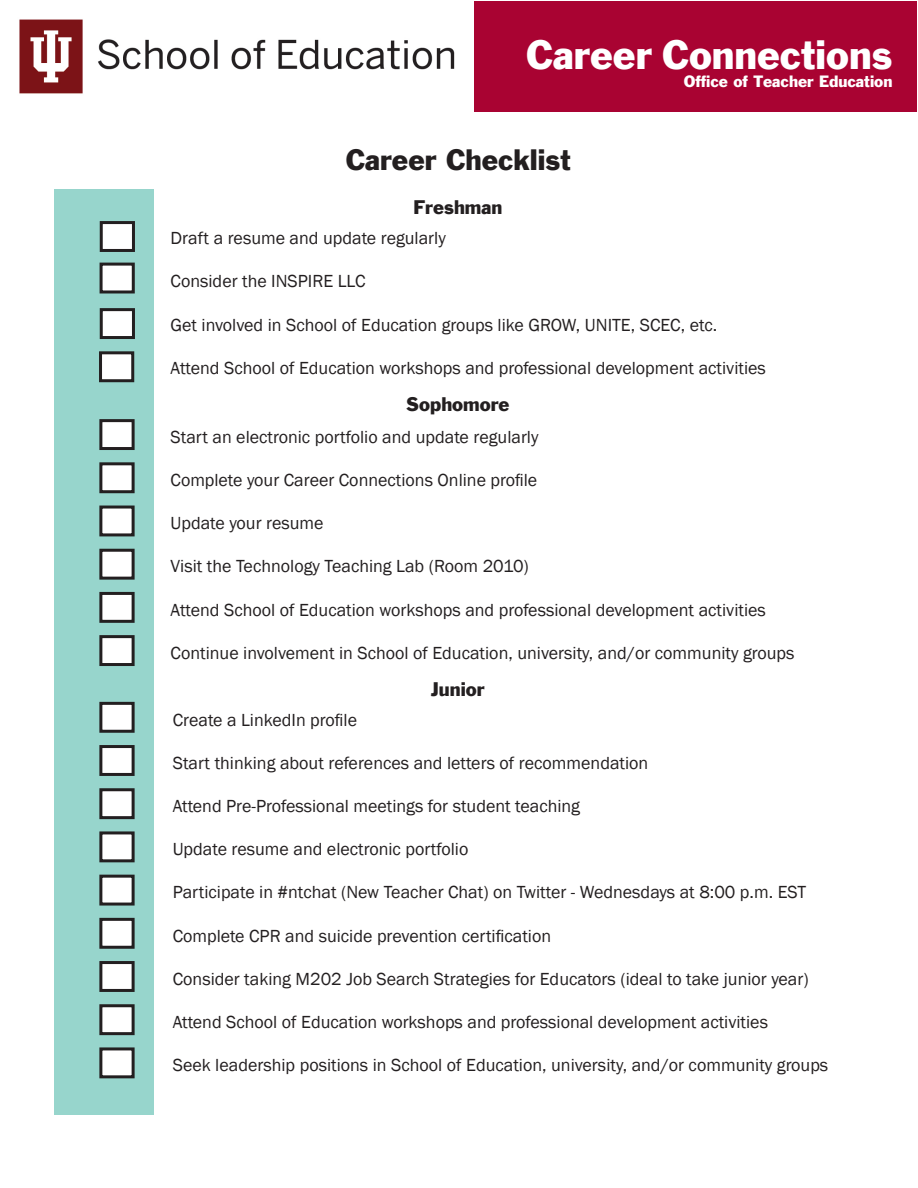
<style>
.page{position:relative;width:918px;height:1188px;background:#fff}
.page>*{position:absolute;margin:0;border:0;box-sizing:border-box;transform-origin:0 0}
.t1{font:37.5px "Franklin Gothic";color:#fff}
.t2{font:27px "Franklin Gothic";color:#231f20}
.t3{font:18px "Franklin Gothic";color:#231f20}
.t4{font:18px "Franklin Gothic";color:#231f20}
.t5{font:15px "Franklin Gothic";color:#fff}
</style>
<div class="page">
<div style="left:473px;top:1px;width:444px;height:111px;background:#a90332"></div>
<img style="left:19px;top:19px;width:436px;height:75px">
<div style="left:54px;top:189px;width:99px;height:926px;background:#97d5cc"></div>
<div style="left:100px;top:221px;width:35px;height:31px;background:#fff;border:3px solid #231f20"></div>
<div style="left:100px;top:263px;width:35px;height:30px;background:#fff;border:3px solid #231f20"></div>
<div style="left:100px;top:308px;width:35px;height:31px;background:#fff;border:3px solid #231f20"></div>
<div style="left:99px;top:351px;width:35px;height:31px;background:#fff;border:3px solid #231f20"></div>
<div style="left:99px;top:419px;width:36px;height:31px;background:#fff;border:3px solid #231f20"></div>
<div style="left:99px;top:462px;width:36px;height:31px;background:#fff;border:3px solid #231f20"></div>
<div style="left:99px;top:506px;width:36px;height:30px;background:#fff;border:3px solid #231f20"></div>
<div style="left:99px;top:549px;width:36px;height:31px;background:#fff;border:3px solid #231f20"></div>
<div style="left:99px;top:592px;width:36px;height:31px;background:#fff;border:3px solid #231f20"></div>
<div style="left:99px;top:635px;width:36px;height:31px;background:#fff;border:3px solid #231f20"></div>
<div style="left:99px;top:702px;width:36px;height:31px;background:#fff;border:3px solid #231f20"></div>
<div style="left:99px;top:745px;width:36px;height:31px;background:#fff;border:3px solid #231f20"></div>
<div style="left:99px;top:788px;width:36px;height:31px;background:#fff;border:3px solid #231f20"></div>
<div style="left:99px;top:831px;width:36px;height:31px;background:#fff;border:3px solid #231f20"></div>
<div style="left:99px;top:875px;width:36px;height:31px;background:#fff;border:3px solid #231f20"></div>
<div style="left:99px;top:918px;width:36px;height:31px;background:#fff;border:3px solid #231f20"></div>
<div style="left:99px;top:961px;width:36px;height:31px;background:#fff;border:3px solid #231f20"></div>
<div style="left:99px;top:1004px;width:36px;height:31px;background:#fff;border:3px solid #231f20"></div>
<div style="left:99px;top:1047px;width:36px;height:31px;background:#fff;border:3px solid #231f20"></div>
<p class="t1" style="left:526px;top:30px;width:368px">Career Connections</p>
<p class="t5" style="left:684px;top:71px;width:210px">Office of Teacher Education</p>
<p class="t2" style="left:346px;top:143px;width:227px">Career Checklist</p>
<p class="t4" style="left:414px;top:195px;width:90px">Freshman</p>
<p class="t3" style="left:171px;top:227px;width:277px">Draft a resume and update regularly</p>
<p class="t3" style="left:171px;top:270px;width:196px">Consider the INSPIRE LLC</p>
<p class="t3" style="left:171px;top:313px;width:548px">Get involved in School of Education groups like GROW, UNITE, SCEC, etc.</p>
<p class="t3" style="left:171px;top:357px;width:597px">Attend School of Education workshops and professional development activities</p>
<p class="t4" style="left:406px;top:392px;width:105px">Sophomore</p>
<p class="t3" style="left:171px;top:426px;width:369px">Start an electronic portfolio and update regularly</p>
<p class="t3" style="left:171px;top:469px;width:368px">Complete your Career Connections Online profile</p>
<p class="t3" style="left:171px;top:512px;width:154px">Update your resume</p>
<p class="t3" style="left:171px;top:555px;width:360px">Visit the Technology Teaching Lab (Room 2010)</p>
<p class="t3" style="left:171px;top:598px;width:597px">Attend School of Education workshops and professional development activities</p>
<p class="t3" style="left:171px;top:642px;width:625px">Continue involvement in School of Education, university, and/or community groups</p>
<p class="t4" style="left:431px;top:677px;width:55px">Junior</p>
<p class="t3" style="left:173px;top:708px;width:186px">Create a LinkedIn profile</p>
<p class="t3" style="left:173px;top:752px;width:477px">Start thinking about references and letters of recommendation</p>
<p class="t3" style="left:173px;top:795px;width:409px">Attend Pre-Professional meetings for student teaching</p>
<p class="t3" style="left:173px;top:838px;width:297px">Update resume and electronic portfolio</p>
<p class="t3" style="left:173px;top:881px;width:635px">Participate in #ntchat (New Teacher Chat) on Twitter - Wednesdays at 8:00 p.m. EST</p>
<p class="t3" style="left:173px;top:924px;width:380px">Complete CPR and suicide prevention certification</p>
<p class="t3" style="left:173px;top:968px;width:637px">Consider taking M202 Job Search Strategies for Educators (ideal to take junior year)</p>
<p class="t3" style="left:173px;top:1011px;width:597px">Attend School of Education workshops and professional development activities</p>
<p class="t3" style="left:173px;top:1054px;width:657px">Seek leadership positions in School of Education, university, and/or community groups</p>
</div>
